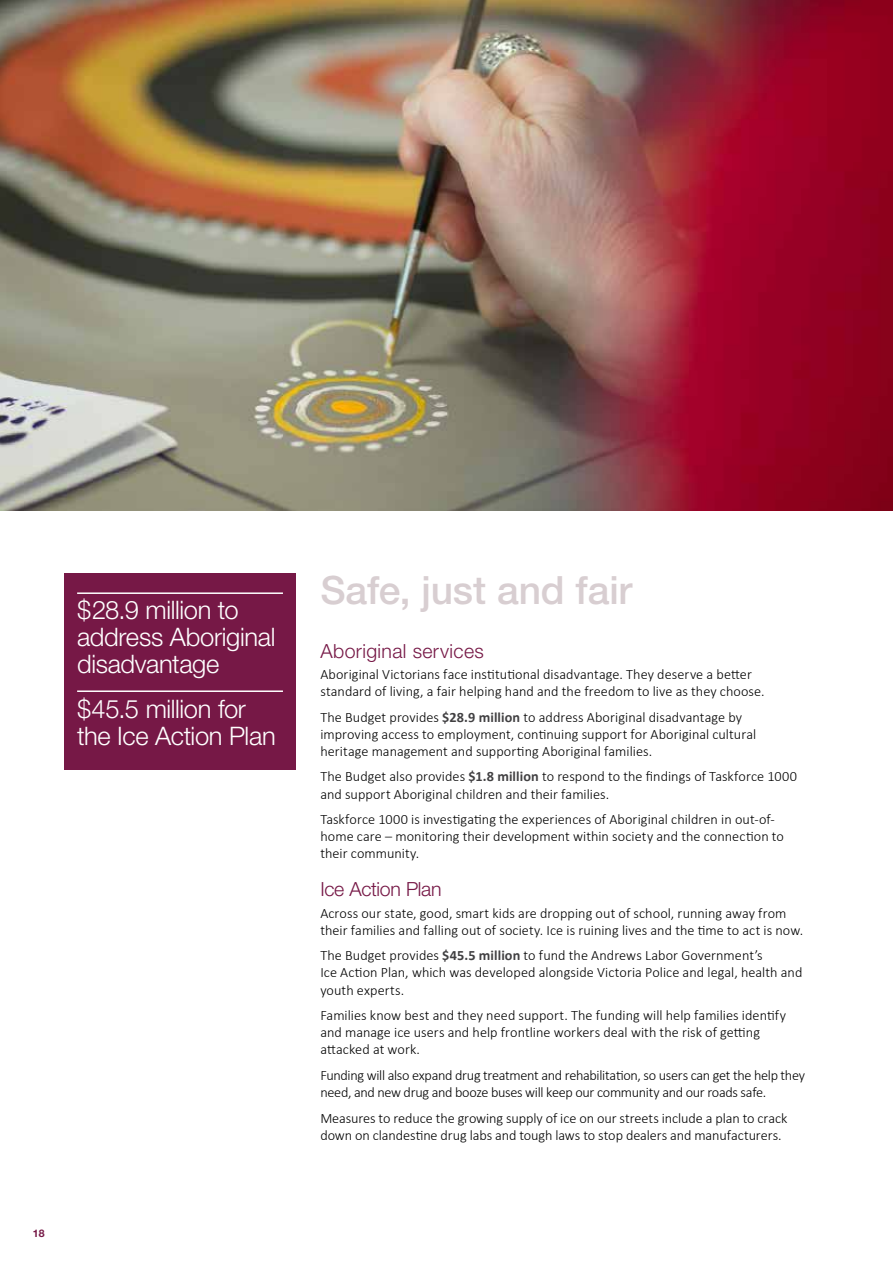
<style>
.page{position:relative;width:893px;height:1263px;background:#fff}
.page>*{position:absolute;margin:0;border:0;box-sizing:border-box;transform-origin:0 0}
.t1{font:500 39px "Helvetica Neue";letter-spacing:-.005em;color:#d8ced1}
.t2{font:300 25.5px/27px "Helvetica Neue";letter-spacing:-.015em;color:#fff}
.t3{font:300 19.5px "Helvetica Neue";letter-spacing:.015em;color:#761846}
.t4{font:300 19.5px "Helvetica Neue";letter-spacing:-.01em;color:#761846}
.t5{font:300 14.25px/17.1px "Calibri";color:#000}
.t6{font:300 14.25px/17.1px "Calibri";letter-spacing:-.025em;color:#000}
.t7{font:700 10.5px "Helvetica Neue East A";color:#761846}
.s1{font-weight:700;color:#414042}
</style>
<div class="page">
<div style="left:64px;top:574px;width:232px;height:196px;background:#761846"></div>
<hr style="left:77px;top:592px;width:206px;height:2px;background:#fff">
<hr style="left:77px;top:690px;width:206px;height:2px;background:#fff">
<img style="left:0;top:0;width:893px;height:510px">
<h2 class="t2" style="left:77px;top:596px;width:200px">$28.9 million to address Aboriginal disadvantage</h2>
<h2 class="t2" style="left:77px;top:694px;width:200px">$45.5 million for the Ice Action Plan</h2>
<p class="t7" style="left:33px;top:1227px;width:13px">18</p>
<h1 class="t1" style="left:320px;top:567px;width:313px">Safe, just and fair</h1>
<h3 class="t3" style="left:320px;top:639px;width:165px">Aboriginal services</h3>
<p class="t5" style="left:320px;top:665px;width:446px">Aboriginal Victorians face institutional disadvantage. They deserve a better standard of living, a fair helping hand and the freedom to live as they choose.</p>
<p class="t5" style="left:320px;top:708px;width:437px">The Budget provides <span class="s1">$28.9 million</span> to address Aboriginal disadvantage by improving access to employment, continuing support for Aboriginal cultural heritage management and supporting Aboriginal families.</p>
<p class="t5" style="left:320px;top:767px;width:478px">The Budget also provides <span class="s1">$1.8 million</span> to respond to the findings of Taskforce 1000 and support Aboriginal children and their families.</p>
<p class="t5" style="left:320px;top:810px;width:465px">Taskforce 1000 is investigating the experiences of Aboriginal children in out-of&shy;home care – monitoring their development within society and the connection to their community.</p>
<h3 class="t4" style="left:320px;top:877px;width:123px">Ice Action Plan</h3>
<p class="t5" style="left:320px;top:904px;width:484px">Across our state, good, smart kids are dropping out of school, running away from their families and falling out of society. Ice is ruining lives and the time to act is now.</p>
<p class="t5" style="left:320px;top:946px;width:484px">The Budget provides <span class="s1">$45.5 million</span> to fund the Andrews Labor Government’s<br>Ice Action Plan, which was developed alongside Victoria Police and legal, health and youth experts.</p>
<p class="t5" style="left:320px;top:1006px;width:467px">Families know best and they need support. The funding will help families identify and manage ice users and help frontline workers deal with the risk of getting attacked at work.</p>
<p class="t6" style="left:320px;top:1066px;width:486px">Funding will also expand drug treatment and rehabilitation, so users can get the help they need, and new drug and booze buses will keep our community and our roads safe.</p>
<p class="t5" style="left:320px;top:1109px;width:469px">Measures to reduce the growing supply of ice on our streets include a plan to crack down on clandestine drug labs and tough laws to stop dealers and manufacturers.</p>
</div>
